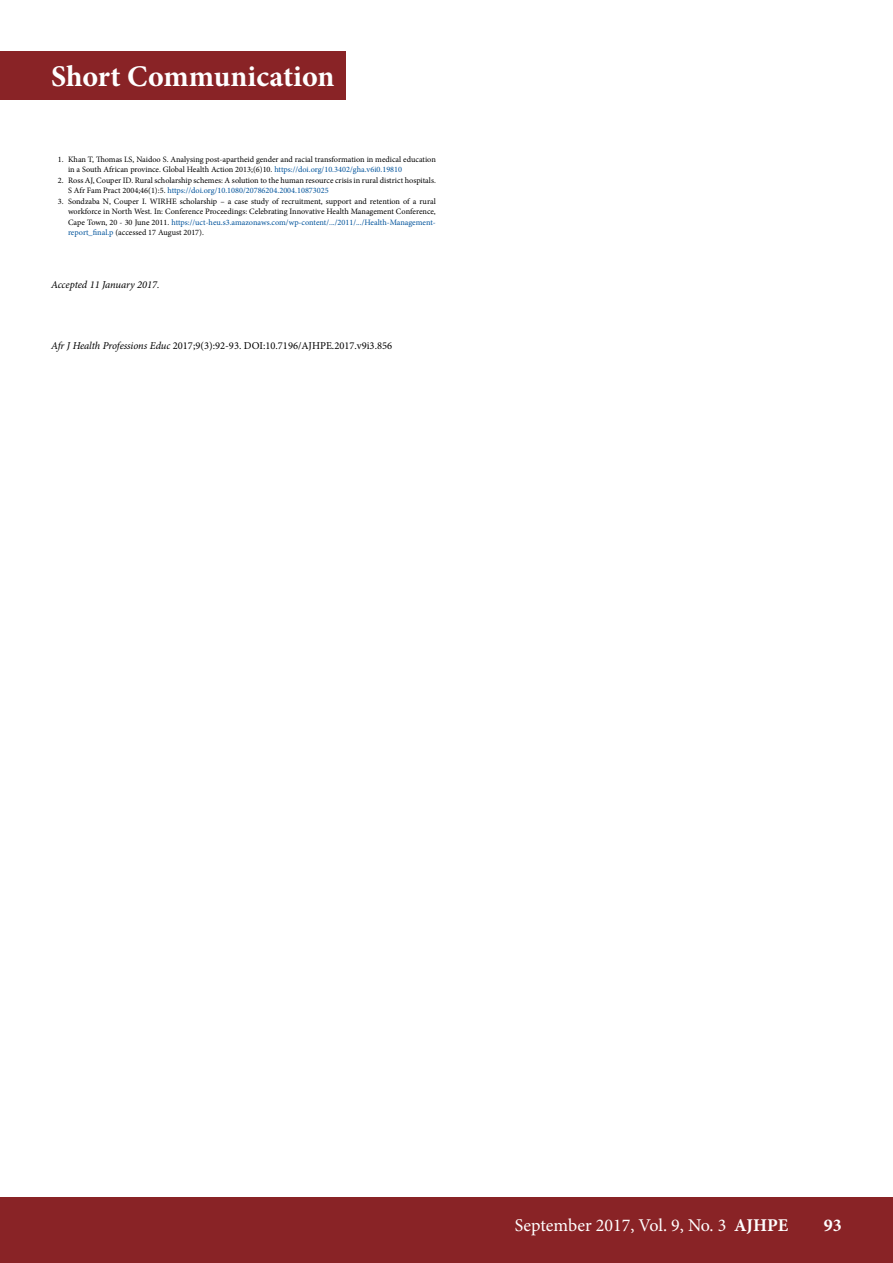
<style>
.page{position:relative;width:893px;height:1263px;background:#fff}
.page>*{position:absolute;margin:0;border:0;box-sizing:border-box;transform-origin:0 0}
.t1{font:700 30px "Minion Pro";color:#fff}
.t2{font:18px "Minion Pro";color:#fff}
.t3{font:700 18px "Minion Pro";color:#fff}
.t4{font:10.5px "Minion Pro";color:#000}
.t5{font:italic 10.5px "Minion Pro";letter-spacing:-.005em;color:#000}
.t6{font:8.25px/10.5px "Minion Pro";color:#000}
.s1{color:#00539b}
.s2{font-style:italic}
.s3{font-weight:700}
</style>
<div class="page">
<div style="left:0;top:51px;width:345px;height:49px;background:#892326"></div>
<div style="left:0;top:1197px;width:893px;height:66px;background:#892326"></div>
<h1 class="t1" style="left:51px;top:56px;width:285px">Short Communication</h1>
<p class="t6" style="left:68px;top:154px;width:369px;text-indent:-10px">1. Khan T, Thomas LS, Naidoo S. Analysing post-apartheid gender and racial transformation in medical education in a South African province. Global Health Action 2013;(6)10. <span class="s1">https://doi.org/10.3402/gha.v6i0.19810</span></p>
<p class="t6" style="left:68px;top:175px;width:369px;text-indent:-10px">2. Ross AJ, Couper ID. Rural scholarship schemes: A solution to the human resource crisis in rural district hospitals.<br>S Afr Fam Pract 2004;46(1):5. <span class="s1">https://doi.org/10.1080/20786204.2004.10873025</span></p>
<p class="t6" style="left:68px;top:196px;width:369px;text-align:justify;text-indent:-10px">3. Sondzaba N, Couper I. WIRHE scholarship – a case study of recruitment, support and retention of a rural workforce in North West. In: Conference Proceedings: Celebrating Innovative Health Management Conference, Cape Town, 20 - 30 June 2011. <span class="s1">https://uct-heu.s3.amazonaws.com/wp-content/.../2011/.../Health-Management&shy;report_final.p</span> (accessed 17 August 2017).</p>
<p class="t5" style="left:51px;top:277px;width:110px">Accepted 11 January 2017.</p>
<p class="t4" style="left:51px;top:338px;width:343px"><span class="s2">Afr J Health Professions Educ</span> 2017;9(3):92-93. DOI:10.7196/AJHPE.2017.v9i3.856</p>
<h2 class="t2" style="left:515px;top:1213px;width:275px">September 2017, Vol. 9, No. 3 <span class="s3">AJHPE</span></h2>
<h2 class="t3" style="left:824px;top:1213px;width:20px">93</h2>
</div>
